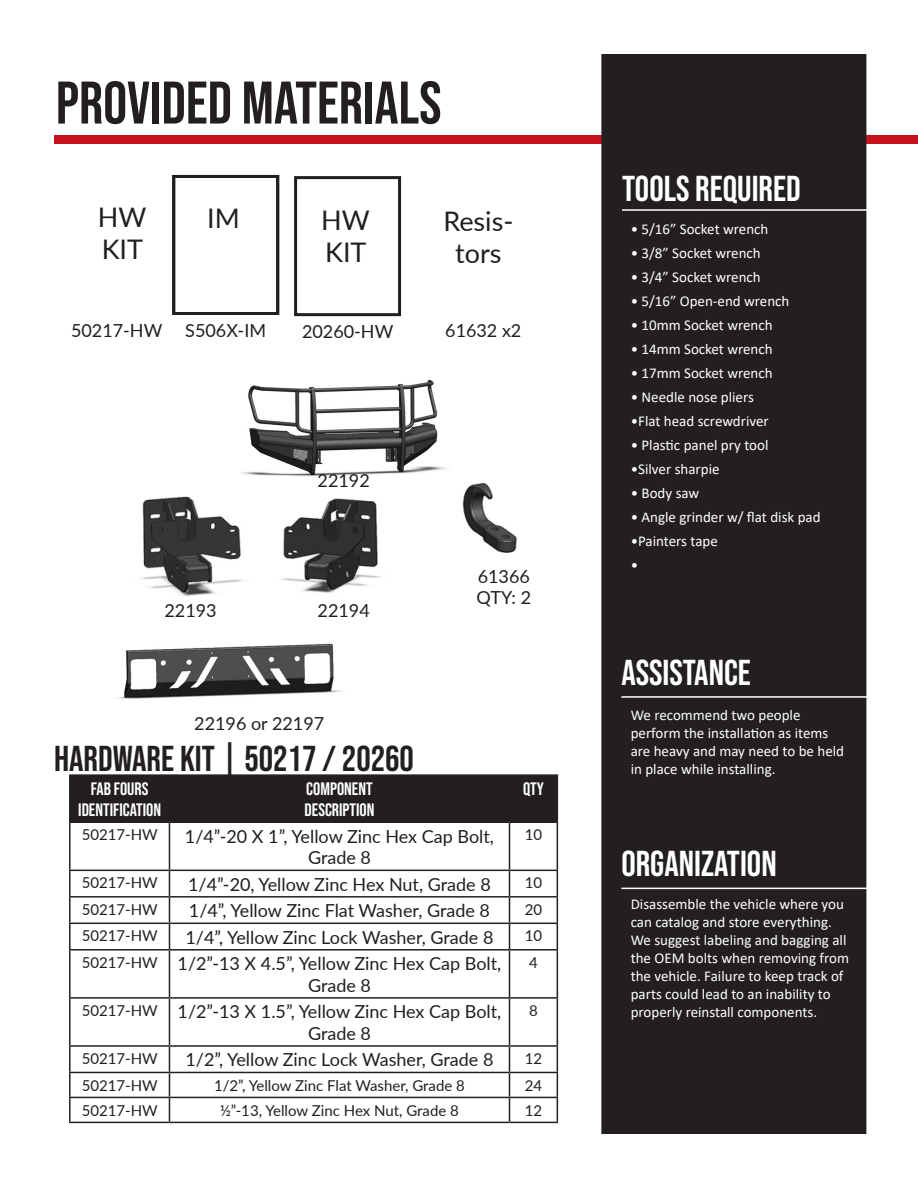
<style>
.page{position:relative;width:918px;height:1188px;background:#fff}
.page>*{position:absolute;margin:0;border:0;box-sizing:border-box;transform-origin:0 0}
.t1{font:60px "Bebas Neue";color:#231f20}
.t2{font:36px "Bebas Neue";color:#fff}
.t3{font:36px "Bebas Neue";color:#231f20}
.t4{font:27px/32.4px "Lato";color:#231f20;text-align:center}
.t5{font:18px/21.6px "Lato";color:#231f20;text-align:center}
.t6{font:18px "Bebas Neue";color:#fff}
.t7{font:15px/18px "Calibri";color:#fff}
.t8{font:15px "Lato";color:#231f20}
</style>
<div class="page">
<div style="left:54px;top:135px;width:864px;height:9px;background:#c6131b"></div>
<div style="left:602px;top:55px;width:264px;height:1078px;background:#231f20"></div>
<div style="left:601px;top:54px;width:265px;height:1080px;border:2px solid #231f20"></div>
<hr style="left:622px;top:209px;width:258px;height:2px;background:#fff">
<hr style="left:621px;top:888px;width:269px;height:1px;background:#fff">
<hr style="left:621px;top:696px;width:269px;height:2px;background:#fff">
<img style="left:241px;top:379px;width:205px;height:97px">
<img style="left:141px;top:496px;width:103px;height:100px">
<div style="left:294px;top:176px;width:107px;height:140px;border:3px solid #231f20"></div>
<div style="left:71px;top:776px;width:486px;height:45px;background:#231f20"></div>
<hr style="left:69px;top:774px;width:100px;height:2px;background:#231f20">
<hr style="left:69px;top:776px;width:2px;height:45px;background:#231f20">
<hr style="left:169px;top:774px;width:341px;height:2px;background:#231f20">
<hr style="left:169px;top:776px;width:1px;height:45px;background:#231f20">
<hr style="left:510px;top:774px;width:48px;height:2px;background:#231f20">
<hr style="left:509px;top:776px;width:1px;height:45px;background:#231f20">
<hr style="left:557px;top:776px;width:1px;height:45px;background:#231f20">
<hr style="left:69px;top:821px;width:100px;height:2px;background:#231f20">
<hr style="left:69px;top:823px;width:2px;height:47px;background:#231f20">
<hr style="left:169px;top:821px;width:341px;height:2px;background:#231f20">
<hr style="left:169px;top:823px;width:1px;height:47px;background:#231f20">
<hr style="left:510px;top:821px;width:48px;height:2px;background:#231f20">
<hr style="left:509px;top:823px;width:1px;height:47px;background:#231f20">
<hr style="left:557px;top:823px;width:1px;height:47px;background:#231f20">
<hr style="left:69px;top:870px;width:100px;height:1px;background:#231f20">
<hr style="left:69px;top:871px;width:2px;height:25px;background:#231f20">
<hr style="left:169px;top:870px;width:341px;height:1px;background:#231f20">
<hr style="left:510px;top:870px;width:48px;height:1px;background:#231f20">
<hr style="left:69px;top:896px;width:100px;height:2px;background:#231f20">
<hr style="left:69px;top:898px;width:2px;height:25px;background:#231f20">
<hr style="left:169px;top:896px;width:341px;height:2px;background:#231f20">
<hr style="left:510px;top:896px;width:48px;height:2px;background:#231f20">
<hr style="left:69px;top:923px;width:100px;height:1px;background:#231f20">
<hr style="left:69px;top:924px;width:2px;height:25px;background:#231f20">
<hr style="left:169px;top:923px;width:341px;height:1px;background:#231f20">
<svg style="left:169px;top:871px;width:1px;height:78px"></svg>
<hr style="left:510px;top:923px;width:48px;height:1px;background:#231f20">
<svg style="left:509px;top:871px;width:1px;height:78px"></svg>
<svg style="left:557px;top:871px;width:1px;height:78px"></svg>
<hr style="left:69px;top:949px;width:100px;height:2px;background:#231f20">
<hr style="left:69px;top:951px;width:2px;height:46px;background:#231f20">
<hr style="left:169px;top:949px;width:341px;height:2px;background:#231f20">
<hr style="left:169px;top:951px;width:1px;height:46px;background:#231f20">
<hr style="left:510px;top:949px;width:48px;height:2px;background:#231f20">
<hr style="left:509px;top:951px;width:1px;height:46px;background:#231f20">
<hr style="left:557px;top:951px;width:1px;height:46px;background:#231f20">
<hr style="left:69px;top:997px;width:100px;height:2px;background:#231f20">
<hr style="left:69px;top:999px;width:2px;height:46px;background:#231f20">
<hr style="left:169px;top:997px;width:341px;height:2px;background:#231f20">
<hr style="left:169px;top:999px;width:1px;height:46px;background:#231f20">
<hr style="left:510px;top:997px;width:48px;height:2px;background:#231f20">
<hr style="left:509px;top:999px;width:1px;height:46px;background:#231f20">
<hr style="left:557px;top:999px;width:1px;height:46px;background:#231f20">
<hr style="left:69px;top:1045px;width:100px;height:2px;background:#231f20">
<hr style="left:69px;top:1047px;width:2px;height:25px;background:#231f20">
<hr style="left:169px;top:1045px;width:341px;height:2px;background:#231f20">
<hr style="left:510px;top:1045px;width:48px;height:2px;background:#231f20">
<hr style="left:69px;top:1072px;width:100px;height:1px;background:#231f20">
<hr style="left:69px;top:1073px;width:2px;height:24px;background:#231f20">
<hr style="left:169px;top:1072px;width:341px;height:1px;background:#231f20">
<hr style="left:510px;top:1072px;width:48px;height:1px;background:#231f20">
<hr style="left:69px;top:1097px;width:100px;height:1px;background:#231f20">
<hr style="left:69px;top:1098px;width:2px;height:24px;background:#231f20">
<hr style="left:169px;top:1097px;width:341px;height:1px;background:#231f20">
<svg style="left:169px;top:1047px;width:1px;height:75px"></svg>
<hr style="left:510px;top:1097px;width:48px;height:1px;background:#231f20">
<svg style="left:509px;top:1047px;width:1px;height:75px"></svg>
<svg style="left:557px;top:1047px;width:1px;height:75px"></svg>
<hr style="left:69px;top:1122px;width:100px;height:1px;background:#231f20">
<hr style="left:169px;top:1122px;width:341px;height:1px;background:#231f20">
<hr style="left:510px;top:1122px;width:48px;height:1px;background:#231f20">
<div style="left:172px;top:175px;width:107px;height:140px;border:3px solid #231f20"></div>
<img style="left:282px;top:498px;width:98px;height:95px">
<img style="left:462px;top:483px;width:55px;height:70px">
<img style="left:117px;top:643px;width:225px;height:56px">
<p class="t1" style="left:56px;top:69px;width:387px">PROVIDED MATERIALS</p>
<p class="t4" style="left:98px;top:200px;width:50px">HW</p>
<p class="t4" style="left:102px;top:232px;width:43px">KIT</p>
<p class="t4" style="left:207px;top:201px;width:34px">IM</p>
<p class="t5" style="left:71px;top:319px;width:93px">50217-HW</p>
<p class="t5" style="left:185px;top:319px;width:82px">S506X-IM</p>
<p class="t4" style="left:321px;top:202px;width:50px">HW</p>
<p class="t4" style="left:325px;top:235px;width:43px">KIT</p>
<p class="t5" style="left:302px;top:320px;width:93px">20260-HW</p>
<p class="t4" style="left:443px;top:204px;width:72px">Resis&shy;tors</p>
<p class="t5" style="left:445px;top:319px;width:78px">61632 x2</p>
<p class="t5" style="left:318px;top:469px;width:54px">22192</p>
<p class="t5" style="left:165px;top:599px;width:54px">22193</p>
<p class="t5" style="left:318px;top:599px;width:54px">22194</p>
<p class="t5" style="left:194px;top:712px;width:131px">22196 or 22197</p>
<p class="t3" style="left:54px;top:738px;width:361px">HARDWARE KIT | 50217 / 20260</p>
<p class="t6" style="left:91px;top:778px;width:59px">FAB FOURS</p>
<p class="t6" style="left:78px;top:800px;width:84px">IDENTIFICATION</p>
<p class="t6" style="left:306px;top:778px;width:68px">COMPONENT</p>
<p class="t6" style="left:304px;top:800px;width:72px">DESCRIPTION</p>
<p class="t5" style="left:478px;top:565px;width:54px">61366</p>
<p class="t5" style="left:477px;top:586px;width:56px">QTY: 2</p>
<p class="t6" style="left:523px;top:778px;width:22px">QTY</p>
<p class="t8" style="left:82px;top:824px;width:78px">50217-HW</p>
<p class="t5" style="left:185px;top:825px;width:311px">1/4”-20 X 1”, Yellow Zinc Hex Cap Bolt,<br>Grade 8</p>
<p class="t8" style="left:525px;top:824px;width:19px">10</p>
<p class="t8" style="left:82px;top:872px;width:78px">50217-HW</p>
<p class="t5" style="left:188px;top:873px;width:304px">1/4”-20, Yellow Zinc Hex Nut, Grade 8</p>
<p class="t8" style="left:525px;top:872px;width:19px">10</p>
<p class="t8" style="left:82px;top:899px;width:78px">50217-HW</p>
<p class="t5" style="left:189px;top:899px;width:303px">1/4”, Yellow Zinc Flat Washer, Grade 8</p>
<p class="t8" style="left:525px;top:899px;width:19px">20</p>
<p class="t8" style="left:82px;top:925px;width:78px">50217-HW</p>
<p class="t5" style="left:185px;top:926px;width:310px">1/4”, Yellow Zinc Lock Washer, Grade 8</p>
<p class="t8" style="left:525px;top:925px;width:19px">10</p>
<p class="t8" style="left:82px;top:952px;width:78px">50217-HW</p>
<p class="t5" style="left:178px;top:952px;width:325px">1/2”-13 X 4.5”, Yellow Zinc Hex Cap Bolt,<br>Grade 8</p>
<p class="t8" style="left:529px;top:952px;width:10px">4</p>
<p class="t8" style="left:82px;top:1000px;width:78px">50217-HW</p>
<p class="t5" style="left:178px;top:1000px;width:325px">1/2”-13 X 1.5”, Yellow Zinc Hex Cap Bolt,<br>Grade 8</p>
<p class="t8" style="left:529px;top:1000px;width:10px">8</p>
<p class="t8" style="left:82px;top:1048px;width:78px">50217-HW</p>
<p class="t5" style="left:185px;top:1048px;width:310px">1/2”, Yellow Zinc Lock Washer, Grade 8</p>
<p class="t8" style="left:525px;top:1048px;width:19px">12</p>
<p class="t8" style="left:82px;top:1074px;width:78px">50217-HW</p>
<p class="t8" style="left:214px;top:1074px;width:252px">1/2”, Yellow Zinc Flat Washer, Grade 8</p>
<p class="t8" style="left:525px;top:1074px;width:19px">24</p>
<p class="t8" style="left:82px;top:1099px;width:78px">50217-HW</p>
<p class="t8" style="left:220px;top:1099px;width:240px">½”-13, Yellow Zinc Hex Nut, Grade 8</p>
<p class="t8" style="left:525px;top:1099px;width:19px">12</p>
<p class="t2" style="left:622px;top:168px;width:180px">TOOLS REQUIRED</p>
<p class="t7" style="left:631px;top:219px;width:139px">• 5/16” Socket wrench</p>
<p class="t7" style="left:631px;top:243px;width:132px">• 3/8” Socket wrench</p>
<p class="t7" style="left:631px;top:267px;width:132px">• 3/4” Socket wrench</p>
<p class="t7" style="left:631px;top:291px;width:160px">• 5/16” Open-end wrench</p>
<p class="t7" style="left:631px;top:315px;width:144px">• 10mm Socket wrench</p>
<p class="t7" style="left:631px;top:339px;width:144px">• 14mm Socket wrench</p>
<p class="t7" style="left:631px;top:363px;width:144px">• 17mm Socket wrench</p>
<p class="t7" style="left:631px;top:387px;width:125px">• Needle nose pliers</p>
<p class="t7" style="left:631px;top:411px;width:140px">•Flat head screwdriver</p>
<p class="t7" style="left:631px;top:435px;width:139px">• Plastic panel pry tool</p>
<p class="t7" style="left:631px;top:459px;width:90px">•Silver sharpie</p>
<p class="t7" style="left:631px;top:483px;width:70px">• Body saw</p>
<p class="t7" style="left:631px;top:507px;width:191px">• Angle grinder w/ flat disk pad</p>
<p class="t7" style="left:631px;top:531px;width:89px">•Painters tape</p>
<p class="t7" style="left:631px;top:555px;width:9px">•</p>
<p class="t2" style="left:621px;top:653px;width:131px">ASSISTANCE</p>
<p class="t7" style="left:631px;top:705px;width:215px">We recommend two people perform the installation as items are heavy and may need to be held in place while installing.</p>
<p class="t2" style="left:621px;top:843px;width:157px">ORGANIZATION</p>
<p class="t7" style="left:631px;top:895px;width:220px">Disassemble the vehicle where you can catalog and store everything.<br>We suggest labeling and bagging all the OEM bolts when removing from the vehicle. Failure to keep track of parts could lead to an inability to properly reinstall components.</p>
</div>
